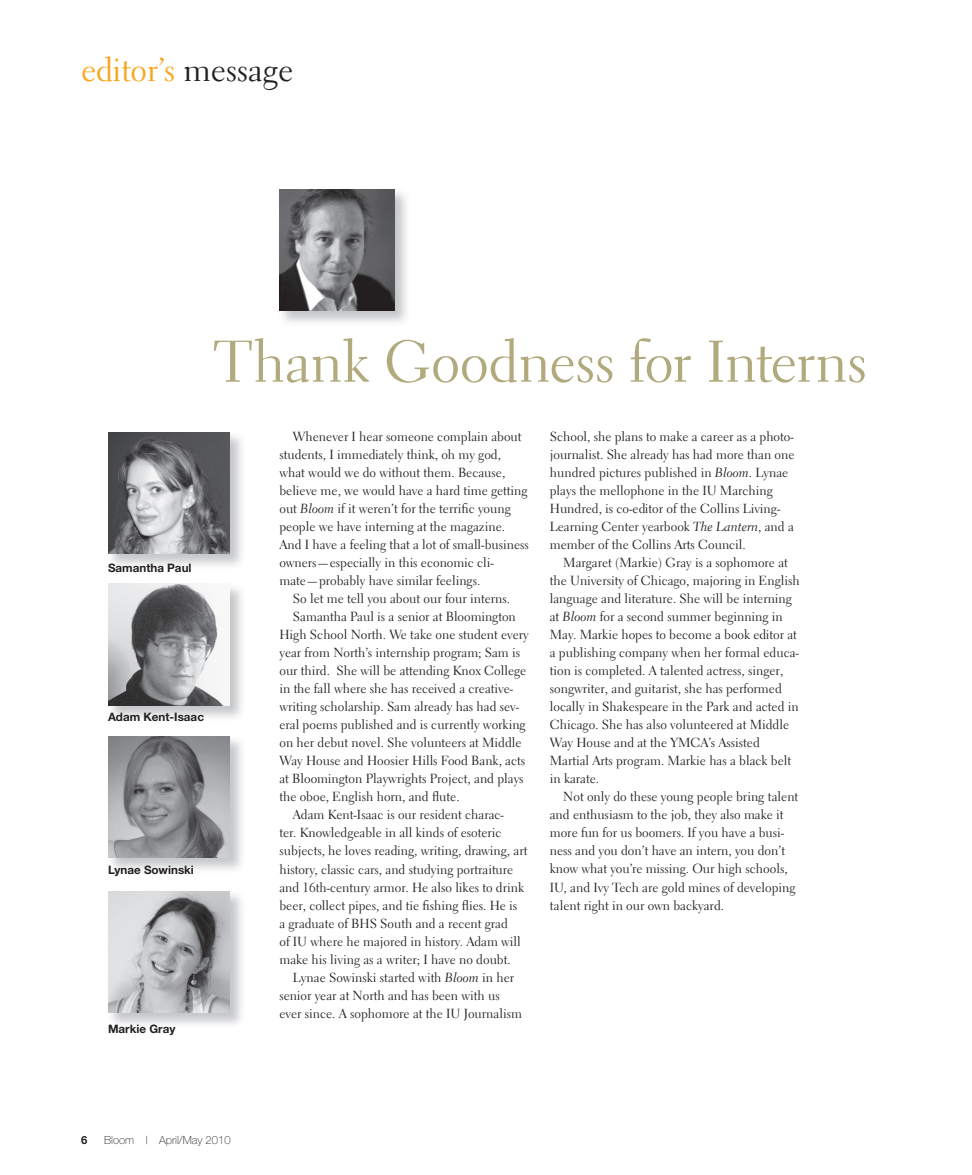
<style>
.page{position:relative;width:972px;height:1175px;background:#fff}
.page>*{position:absolute;margin:0;border:0;box-sizing:border-box;transform-origin:0 0}
.t1{font:58.5px "Electra LH";letter-spacing:-.01em;color:#b1aa7d}
.t2{font:33px "Electra LH";color:#f9a51b}
.t3{font:13.2px/18px "Electra LH";color:#231f20}
.t4{font:700 11.7px "Helvetica Neue";color:#231f20}
.t5{font:100 11.25px "Helvetica Neue";color:#231f20}
.t6{font:700 11.25px "Helvetica Neue";color:#231f20}
.s1{color:#231f20}
.s2{font-family:"Electra LH Cursive"}
</style>
<div class="page">
<img style="left:279px;top:189px;width:116px;height:122px">
<img style="left:111px;top:432px;width:131px;height:134px">
<img style="left:108px;top:432px;width:121px;height:122px">
<img style="left:108px;top:583px;width:134px;height:135px">
<img style="left:108px;top:584px;width:121px;height:121px">
<img style="left:108px;top:736px;width:134px;height:134px">
<img style="left:108px;top:736px;width:121px;height:121px">
<img style="left:108px;top:891px;width:134px;height:134px">
<img style="left:108px;top:891px;width:121px;height:121px">
<h2 class="t2" style="left:81px;top:57px;width:214px">editor’s <span class="s1">message</span></h2>
<h1 class="t1" style="left:213px;top:338px;width:655px">Thank Goodness for Interns</h1>
<p class="t4" style="left:108px;top:563px;width:85px">Samantha Paul</p>
<p class="t4" style="left:108px;top:713px;width:97px">Adam Kent-Isaac</p>
<p class="t4" style="left:108px;top:866px;width:87px">Lynae Sowinski</p>
<p class="t4" style="left:108px;top:1024px;width:69px">Markie Gray</p>
<p class="t3" style="left:279px;top:429px;width:251px;text-indent:14px">Whenever I hear someone complain about students, I immediately think, oh my god, what would we do without them. Because, believe me, we would have a hard time getting out <span class="s2">Bloom</span> if it weren’t for the terrific young people we have interning at the magazine.<br>And I have a feeling that a lot of small-business owners—especially in this economic cli&shy;mate—probably have similar feelings.</p>
<p class="t3" style="left:293px;top:591px;width:219px">So let me tell you about our four interns.</p>
<p class="t3" style="left:293px;top:609px;width:224px">Samantha Paul is a senior at Bloomington</p>
<p class="t3" style="left:279px;top:627px;width:251px">High School North. We take one student every</p>
<p class="t3" style="left:279px;top:645px;width:242px">year from North’s internship program; Sam is</p>
<p class="t3" style="left:279px;top:663px;width:248px">our third. She will be attending Knox College</p>
<p class="t3" style="left:279px;top:681px;width:235px">in the fall where she has received a creative-</p>
<p class="t3" style="left:279px;top:699px;width:241px">writing scholarship. Sam already has had sev-</p>
<p class="t3" style="left:279px;top:717px;width:248px">eral poems published and is currently working</p>
<p class="t3" style="left:279px;top:735px;width:244px">on her debut novel. She volunteers at Middle</p>
<p class="t3" style="left:279px;top:753px;width:247px">Way House and Hoosier Hills Food Bank, acts</p>
<p class="t3" style="left:279px;top:771px;width:246px">at Bloomington Playwrights Project, and plays</p>
<p class="t3" style="left:279px;top:789px;width:182px">the oboe, English horn, and flute.</p>
<p class="t3" style="left:293px;top:807px;width:213px">Adam Kent-Isaac is our resident charac-</p>
<p class="t3" style="left:279px;top:825px;width:224px">ter. Knowledgeable in all kinds of esoteric</p>
<p class="t3" style="left:279px;top:843px;width:249px">subjects, he loves reading, writing, drawing, art</p>
<p class="t3" style="left:279px;top:861px;width:235px">history, classic cars, and studying portraiture</p>
<p class="t3" style="left:279px;top:879px;width:246px">and 16th-century armor. He also likes to drink</p>
<p class="t3" style="left:279px;top:897px;width:239px">beer, collect pipes, and tie fishing flies. He is</p>
<p class="t3" style="left:279px;top:915px;width:230px">a graduate of BHS South and a recent grad</p>
<p class="t3" style="left:279px;top:933px;width:243px">of IU where he majored in history. Adam will</p>
<p class="t3" style="left:279px;top:951px;width:233px">make his living as a writer; I have no doubt.</p>
<p class="t3" style="left:293px;top:969px;width:223px">Lynae Sowinski started with <span class="s2">Bloom</span> in her</p>
<p class="t3" style="left:279px;top:987px;width:222px">senior year at North and has been with us</p>
<p class="t3" style="left:279px;top:1005px;width:244px">ever since. A sophomore at the IU Journalism</p>
<p class="t3" style="left:550px;top:429px;width:246px">School, she plans to make a career as a photo&shy;journalist. She already has had more than one hundred pictures published in <span class="s2">Bloom</span>. Lynae plays the mellophone in the IU Marching Hundred, is co-editor of the Collins Living-Learning Center yearbook <span class="s2">The Lantern</span>, and a member of the Collins Arts Council.</p>
<p class="t3" style="left:550px;top:555px;width:251px;text-indent:14px">Margaret (Markie) Gray is a sophomore at the University of Chicago, majoring in English language and literature. She will be interning at <span class="s2">Bloom</span> for a second summer beginning in May. Markie hopes to become a book editor at a publishing company when her formal educa&shy;tion is completed. A talented actress, singer, songwriter, and guitarist, she has performed locally in Shakespeare in the Park and acted in Chicago. She has also volunteered at Middle Way House and at the YMCA’s Assisted Martial Arts program. Markie has a black belt in karate.</p>
<p class="t3" style="left:550px;top:789px;width:250px;text-indent:14px">Not only do these young people bring talent and enthusiasm to the job, they also make it more fun for us boomers. If you have a busi&shy;ness and you don’t have an intern, you don’t know what you’re missing. Our high schools, IU, and Ivy Tech are gold mines of developing talent right in our own backyard.</p>
<p class="t6" style="left:81px;top:1135px;width:8px">6</p>
<p class="t5" style="left:104px;top:1135px;width:128px">Bloom | April/May 2010</p>
</div>
